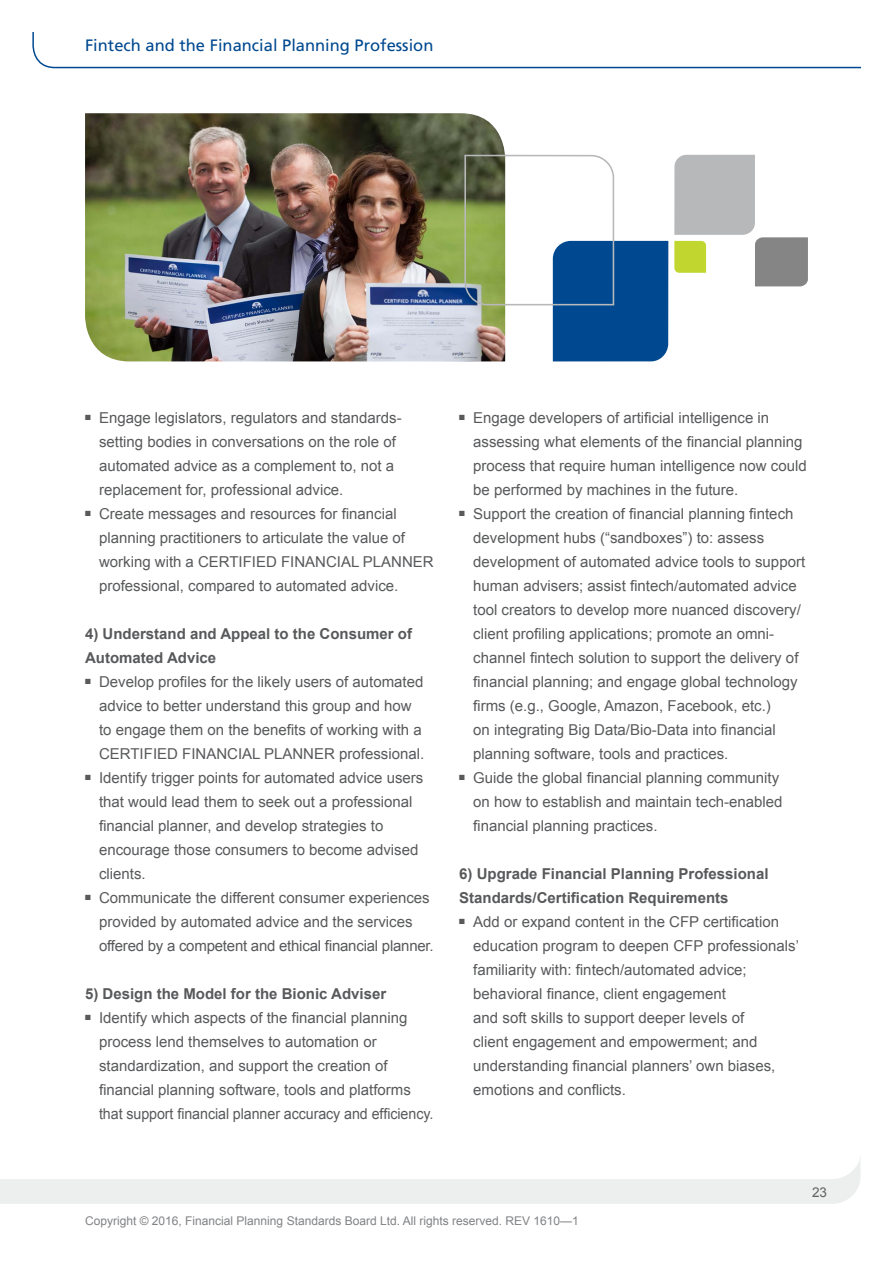
<style>
.page{position:relative;width:893px;height:1263px;background:#fff}
.page>*{position:absolute;margin:0;border:0;box-sizing:border-box;transform-origin:0 0}
.t1{font:16.5px "Frutiger";color:#004990}
.t2{font:15px/24px "Arial";color:#58595b}
.t3{font:700 15px/24px "Arial";color:#58595b}
.t4{font:13.5px "Arial";color:#616264}
.t5{font:12px "Arial";color:#808285}
</style>
<div class="page">
<svg style="left:0;top:1157px;width:861px;height:47px"></svg>
<svg style="left:32px;top:32px;width:829px;height:37px"></svg>
<img style="left:85px;top:113px;width:420px;height:248px">
<svg style="left:464px;top:154px;width:204px;height:207px"></svg>
<svg style="left:674px;top:155px;width:134px;height:131px"></svg>
<p class="t1" style="left:85px;top:36px;width:350px">Fintech and the Financial Planning Profession</p>
<p class="t2" style="left:99px;top:406px;width:304px;text-indent:-14px">■ Engage legislators, regulators and standards&shy;setting bodies in conversations on the role of automated advice as a complement to, not a replacement for, professional advice.</p>
<p class="t2" style="left:99px;top:502px;width:336px;text-indent:-14px">■ Create messages and resources for financial planning practitioners to articulate the value of working with a CERTIFIED FINANCIAL PLANNER professional, compared to automated advice.</p>
<p class="t3" style="left:85px;top:622px;width:328px">4) Understand and Appeal to the Consumer of<br>Automated Advice</p>
<p class="t2" style="left:99px;top:670px;width:327px;text-indent:-14px">■ Develop profiles for the likely users of automated advice to better understand this group and how to engage them on the benefits of working with a CERTIFIED FINANCIAL PLANNER professional.</p>
<p class="t2" style="left:99px;top:766px;width:326px;text-indent:-14px">■ Identify trigger points for automated advice users that would lead them to seek out a professional financial planner, and develop strategies to encourage those consumers to become advised clients.</p>
<p class="t2" style="left:99px;top:886px;width:336px;text-indent:-14px">■ Communicate the different consumer experiences provided by automated advice and the services offered by a competent and ethical financial planner.</p>
<p class="t3" style="left:85px;top:982px;width:303px">5) Design the Model for the Bionic Adviser</p>
<p class="t2" style="left:99px;top:1006px;width:336px;text-indent:-14px">■ Identify which aspects of the financial planning process lend themselves to automation or standardization, and support the creation of financial planning software, tools and platforms that support financial planner accuracy and efficiency.</p>
<p class="t2" style="left:473px;top:406px;width:335px;text-indent:-14px">■ Engage developers of artificial intelligence in assessing what elements of the financial planning process that require human intelligence now could be performed by machines in the future.</p>
<p class="t2" style="left:473px;top:502px;width:333px;text-indent:-14px">■ Support the creation of financial planning fintech development hubs (“sandboxes”) to: assess development of automated advice tools to support human advisers; assist fintech/automated advice tool creators to develop more nuanced discovery/ client profiling applications; promote an omni&shy;channel fintech solution to support the delivery of financial planning; and engage global technology firms (e.g., Google, Amazon, Facebook, etc.)<br>on integrating Big Data/Bio-Data into financial planning software, tools and practices.</p>
<p class="t2" style="left:473px;top:766px;width:311px;text-indent:-14px">■ Guide the global financial planning community on how to establish and maintain tech-enabled financial planning practices.</p>
<p class="t3" style="left:459px;top:862px;width:311px">6) Upgrade Financial Planning Professional<br>Standards/Certification Requirements</p>
<p class="t2" style="left:473px;top:910px;width:327px;text-indent:-14px">■ Add or expand content in the CFP certification education program to deepen CFP professionals’ familiarity with: fintech/automated advice; behavioral finance, client engagement<br>and soft skills to support deeper levels of<br>client engagement and empowerment; and understanding financial planners’ own biases, emotions and conflicts.</p>
<p class="t4" style="left:812px;top:1183px;width:17px">23</p>
<p class="t5" style="left:85px;top:1213px;width:495px">Copyright © 2016, Financial Planning Standards Board Ltd. All rights reserved. REV 1610—1</p>
</div>
